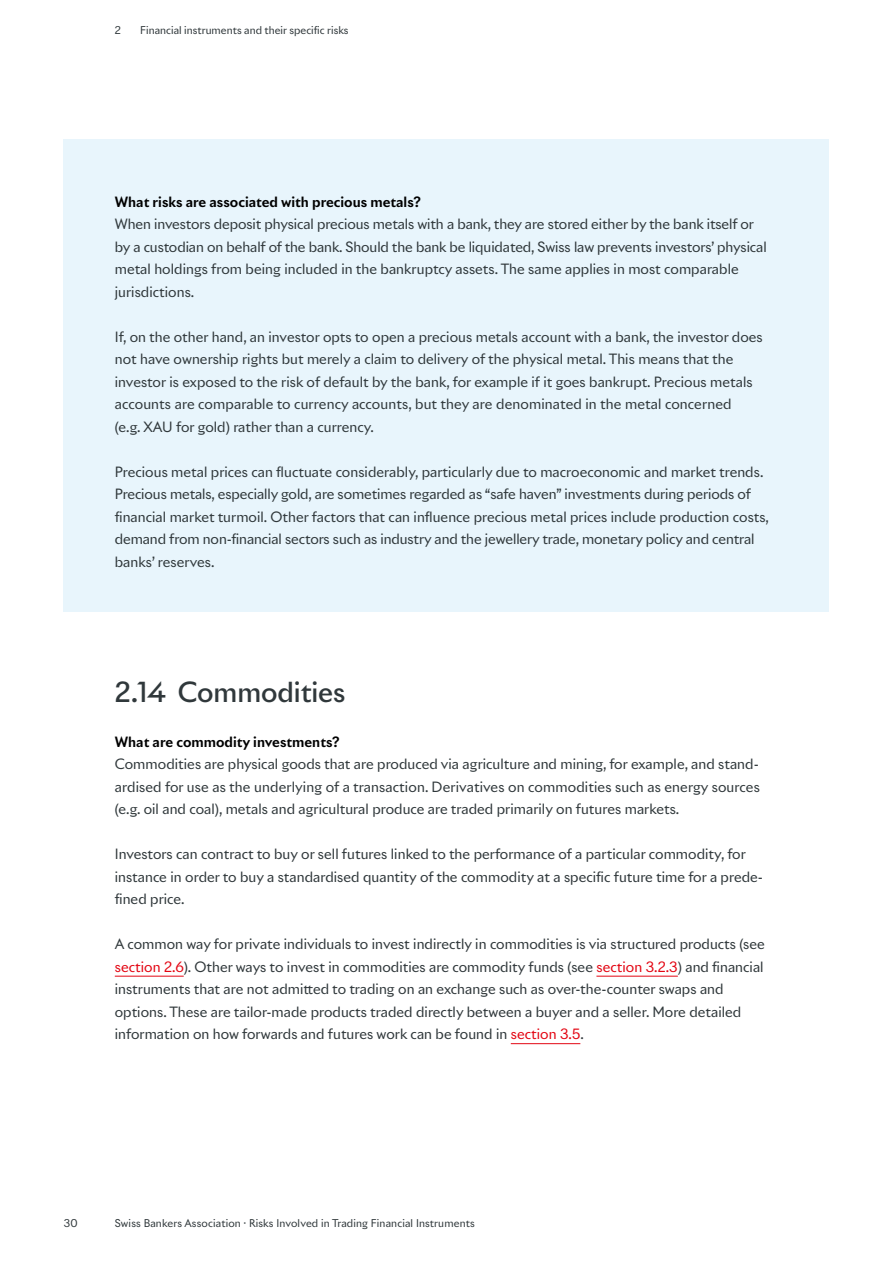
<style>
.page{position:relative;width:893px;height:1263px;background:#fff}
.page>*{position:absolute;margin:0;border:0;box-sizing:border-box;transform-origin:0 0}
.t1{font:500 27px "Riviera Nights";letter-spacing:-.005em;color:#30383b}
.t2{font:13.8px/22.5px "Riviera Nights";letter-spacing:.005em;color:#30383b}
.t3{font:700 13.8px "Riviera Nights";color:#000}
.t4{font:10.5px "Riviera Nights";letter-spacing:.01em;color:#30383b}
.s1{color:#e30613}
</style>
<div class="page">
<div style="left:64px;top:139px;width:765px;height:473px;background:#e8f5fc"></div>
<hr style="left:115px;top:976px;width:69px;height:1px;background:#e30613">
<hr style="left:596px;top:976px;width:82px;height:1px;background:#e30613">
<hr style="left:511px;top:1043px;width:69px;height:1px;background:#e30613">
<p class="t4" style="left:115px;top:23px;width:8px">2</p>
<p class="t4" style="left:140px;top:23px;width:210px">Financial instruments and their specific risks</p>
<p class="t3" style="left:115px;top:193px;width:308px">What risks are associated with precious metals?</p>
<p class="t2" style="left:115px;top:213px;width:653px">When investors deposit physical precious metals with a bank, they are stored either by the bank itself or by a custodian on behalf of the bank. Should the bank be liquidated, Swiss law prevents investors’ physical metal holdings from being included in the bankruptcy assets. The same applies in most comparable jurisdictions.</p>
<p class="t2" style="left:115px;top:325px;width:649px">If, on the other hand, an investor opts to open a precious metals account with a bank, the investor does not have ownership rights but merely a claim to delivery of the physical metal. This means that the investor is exposed to the risk of default by the bank, for example if it goes bankrupt. Precious metals accounts are comparable to currency accounts, but they are denominated in the metal concerned<br>(e.g. XAU for gold) rather than a currency.</p>
<p class="t2" style="left:115px;top:460px;width:656px">Precious metal prices can fluctuate considerably, particularly due to macroeconomic and market trends.<br>Precious metals, especially gold, are sometimes regarded as “safe haven” investments during periods of financial market turmoil. Other factors that can influence precious metal prices include production costs, demand from non-financial sectors such as industry and the jewellery trade, monetary policy and central banks’ reserves.</p>
<h1 class="t1" style="left:115px;top:674px;width:232px">2.14 Commodities</h1>
<p class="t3" style="left:115px;top:733px;width:226px">What are commodity investments?</p>
<p class="t2" style="left:115px;top:753px;width:646px;text-align:justify">Commodities are physical goods that are produced via agriculture and mining, for example, and stand&shy;ardised for use as the underlying of a transaction. Derivatives on commodities such as energy sources (e.g. oil and coal), metals and agricultural produce are traded primarily on futures markets.</p>
<p class="t2" style="left:115px;top:843px;width:650px">Investors can contract to buy or sell futures linked to the performance of a particular commodity, for instance in order to buy a standardised quantity of the commodity at a specific future time for a prede&shy;fined price.</p>
<p class="t2" style="left:115px;top:933px;width:652px">A common way for private individuals to invest indirectly in commodities is via structured products (see <span class="s1">section 2.6</span>). Other ways to invest in commodities are commodity funds (see <span class="s1">section 3.2.3</span>) and financial instruments that are not admitted to trading on an exchange such as over-the-counter swaps and options. These are tailor-made products traded directly between a buyer and a seller. More detailed information on how forwards and futures work can be found in <span class="s1">section 3.5</span>.</p>
<p class="t4" style="left:64px;top:1217px;width:15px">30</p>
<p class="t4" style="left:115px;top:1217px;width:361px">Swiss Bankers Association · Risks Involved in Trading Financial Instruments</p>
</div>
